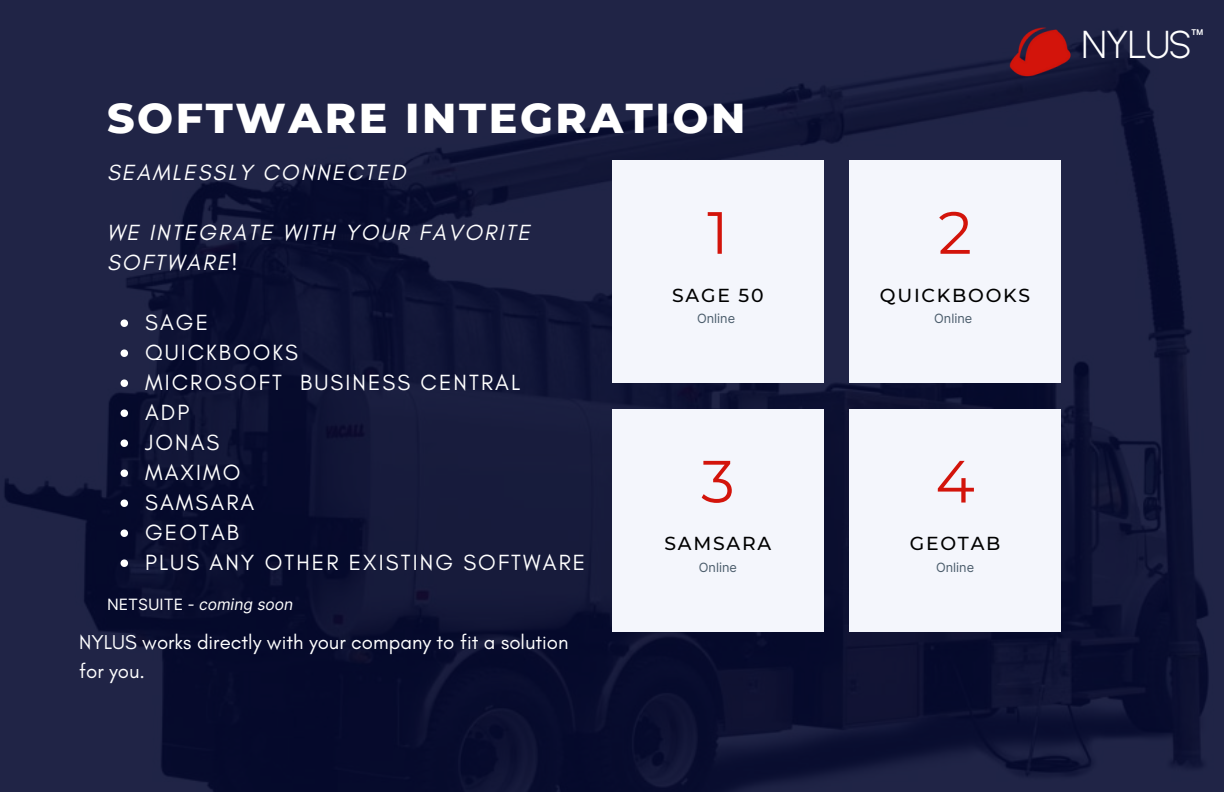
<style>
.page{position:relative;width:1224px;height:792px;background:#fff}
.page>*{position:absolute;margin:0;border:0;box-sizing:border-box;transform-origin:0 0}
.t1{font:59.6px "Montserrat";color:#d3140b}
.t2{font:800 42.6px "Montserrat";letter-spacing:.06em;color:#fff}
.t3{font:300 31.4px "Glasgow";color:#fff}
.t4{font:22.4px "Glacial Indifference";letter-spacing:.095em;color:#fff}
.t5{font:italic 22.4px/30px "Glacial Indifference";letter-spacing:.095em;color:#fff}
.t6{font:20.4px/28.4px "Glacial Indifference";color:#fff}
.t7{font:500 18.8px "Montserrat";letter-spacing:.095em;color:#000}
.t8{font:italic 15.6px "Inter";color:#fff}
.t9{font:12.8px "Inter";color:#4a5c6b}
.t10{font:700 8px "Canva Sans";color:#fff}
.s1{font-style:normal}
</style>
<div class="page">
<img style="left:0;top:0;width:1224px;height:792px">
<div style="left:612px;top:160px;width:212px;height:223px;background:#f4f6fc"></div>
<div style="left:612px;top:409px;width:212px;height:223px;background:#f4f6fc"></div>
<div style="left:849px;top:160px;width:212px;height:223px;background:#f4f6fc"></div>
<div style="left:849px;top:409px;width:212px;height:223px;background:#f4f6fc"></div>
<svg style="left:121px;top:319px;width:7px;height:8px"></svg>
<svg style="left:121px;top:349px;width:7px;height:8px"></svg>
<svg style="left:121px;top:379px;width:7px;height:8px"></svg>
<svg style="left:121px;top:409px;width:7px;height:8px"></svg>
<svg style="left:121px;top:439px;width:7px;height:8px"></svg>
<svg style="left:121px;top:469px;width:7px;height:8px"></svg>
<svg style="left:121px;top:499px;width:7px;height:8px"></svg>
<svg style="left:121px;top:529px;width:7px;height:8px"></svg>
<svg style="left:121px;top:559px;width:7px;height:8px"></svg>
<img style="left:1008px;top:19px;width:69px;height:69px">
<h5 class="t2" style="left:107px;top:92px;width:640px">SOFTWARE INTEGRATION</h5>
<p class="t5" style="left:107px;top:157px;width:300px">SEAMLESSLY CONNECTED</p>
<p class="t5" style="left:107px;top:217px;width:424px">WE INTEGRATE WITH YOUR FAVORITE<br>SOFTWARE!</p>
<h6 class="t4" style="left:145px;top:309px;width:65px">SAGE</h6>
<h4 class="t4" style="left:145px;top:339px;width:155px">QUICKBOOKS</h4>
<p class="t4" style="left:145px;top:369px;width:377px">MICROSOFT BUSINESS CENTRAL</p>
<h5 class="t4" style="left:145px;top:399px;width:46px">ADP</h5>
<p class="t4" style="left:145px;top:429px;width:76px">JONAS</p>
<p class="t4" style="left:145px;top:459px;width:97px">MAXIMO</p>
<h5 class="t4" style="left:145px;top:489px;width:111px">SAMSARA</h5>
<p class="t4" style="left:145px;top:519px;width:95px">GEOTAB</p>
<p class="t4" style="left:145px;top:549px;width:442px">PLUS ANY OTHER EXISTING SOFTWARE</p>
<h5 class="t8" style="left:107px;top:595px;width:188px"><span class="s1">NETSUITE</span> - coming soon</h5>
<p class="t6" style="left:79px;top:628px;width:491px">NYLUS works directly with your company to fit a solution for you.</p>
<p class="t1" style="left:707px;top:196px;width:23px">1</p>
<p class="t7" style="left:672px;top:284px;width:93px">SAGE 50</p>
<h2 class="t9" style="left:697px;top:311px;width:40px">Online</h2>
<p class="t1" style="left:701px;top:445px;width:35px">3</p>
<h3 class="t7" style="left:665px;top:532px;width:108px">SAMSARA</h3>
<h3 class="t9" style="left:699px;top:559px;width:40px">Online</h3>
<p class="t3" style="left:1083px;top:20px;width:110px">NYLUS</p>
<p class="t10" style="left:1192px;top:26px;width:14px">TM</p>
<p class="t1" style="left:938px;top:196px;width:35px">2</p>
<p class="t7" style="left:880px;top:284px;width:152px">QUICKBOOKS</p>
<p class="t9" style="left:934px;top:311px;width:40px">Online</p>
<p class="t1" style="left:935px;top:445px;width:41px">4</p>
<p class="t7" style="left:910px;top:532px;width:92px">GEOTAB</p>
<p class="t9" style="left:936px;top:559px;width:40px">Online</p>
</div>
